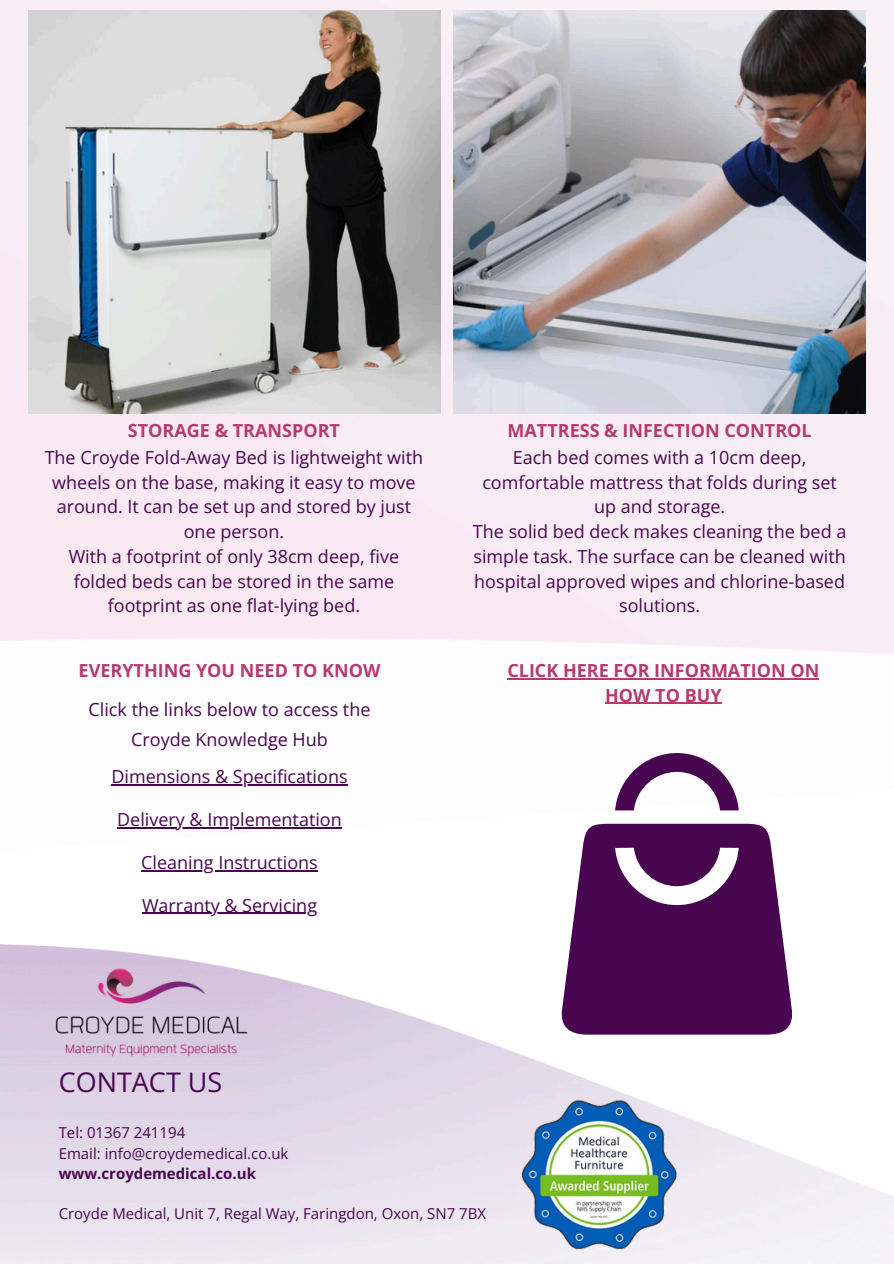
<style>
.page{position:relative;width:894px;height:1264px;background:#fff}
.page>*{position:absolute;margin:0;border:0;box-sizing:border-box;transform-origin:0 0}
.t1{font:27px "Open Sans";color:#480550}
.t2{font:18px/24.8px "Open Sans";color:#480550;text-align:center}
.t3{font:700 18px/24.8px "Open Sans";color:#b63a6e;text-align:center}
.t4{font:15px "Open Sans";color:#480550}
.t5{font:700 15px "Open Sans";color:#480550}
</style>
<div class="page">
<img style="left:0;top:0;width:893px;height:829px">
<img style="left:0;top:944px;width:893px;height:319px">
<img style="left:46px;top:962px;width:212px;height:101px">
<img style="left:517px;top:1093px;width:163px;height:162px">
<img style="left:28px;top:11px;width:412px;height:403px">
<img style="left:453px;top:11px;width:412px;height:403px">
<hr style="left:111px;top:784px;width:236px;height:1px;background:#480550">
<hr style="left:117px;top:827px;width:225px;height:1px;background:#480550">
<hr style="left:141px;top:870px;width:177px;height:1px;background:#480550">
<hr style="left:142px;top:912px;width:175px;height:1px;background:#480550">
<svg style="left:559px;top:823px;width:234px;height:211px;fill:#480550"></svg>
<svg style="left:615px;top:753px;width:123px;height:57px"></svg>
<hr style="left:507px;top:678px;width:312px;height:1px;background:#b63a6e">
<hr style="left:605px;top:703px;width:116px;height:1px;background:#b63a6e">
<p class="t3" style="left:128px;top:417px;width:213px">STORAGE &amp; TRANSPORT</p>
<p class="t2" style="left:45px;top:444px;width:380px">The Croyde Fold-Away Bed is lightweight with wheels on the base, making it easy to move around. It can be set up and stored by just one person.<br>With a footprint of only 38cm deep, five folded beds can be stored in the same footprint as one flat-lying bed.</p>
<p class="t3" style="left:79px;top:658px;width:303px">EVERYTHING YOU NEED TO KNOW</p>
<h3 class="t2" style="left:88px;top:693px;width:283px;line-height:30.3px">Click the links below to access the<br>Croyde Knowledge Hub</h3>
<p class="t2" style="left:111px;top:764px;width:237px">Dimensions &amp; Specifications</p>
<p class="t2" style="left:117px;top:806px;width:226px">Delivery &amp; Implementation</p>
<h1 class="t2" style="left:141px;top:849px;width:178px">Cleaning Instructions</h1>
<p class="t2" style="left:142px;top:892px;width:176px">Warranty &amp; Servicing</p>
<p class="t3" style="left:507px;top:417px;width:305px">MATTRESS &amp; INFECTION CONTROL</p>
<p class="t2" style="left:473px;top:444px;width:375px">Each bed comes with a 10cm deep, comfortable mattress that folds during set up and storage.<br>The solid bed deck makes cleaning the bed a simple task. The surface can be cleaned with hospital approved wipes and chlorine-based solutions.</p>
<p class="t3" style="left:507px;top:657px;width:313px">CLICK HERE FOR INFORMATION ON<br>HOW TO BUY</p>
<h3 class="t1" style="left:59px;top:1063px;width:165px">CONTACT US</h3>
<h2 class="t4" style="left:59px;top:1122px;width:128px">Tel: 01367 241194</h2>
<h2 class="t4" style="left:59px;top:1142px;width:231px">Email: info@croydemedical.co.uk</h2>
<h3 class="t5" style="left:59px;top:1162px;width:199px">www.croydemedical.co.uk</h3>
<h2 class="t4" style="left:59px;top:1203px;width:429px">Croyde Medical, Unit 7, Regal Way, Faringdon, Oxon, SN7 7BX</h2>
</div>
